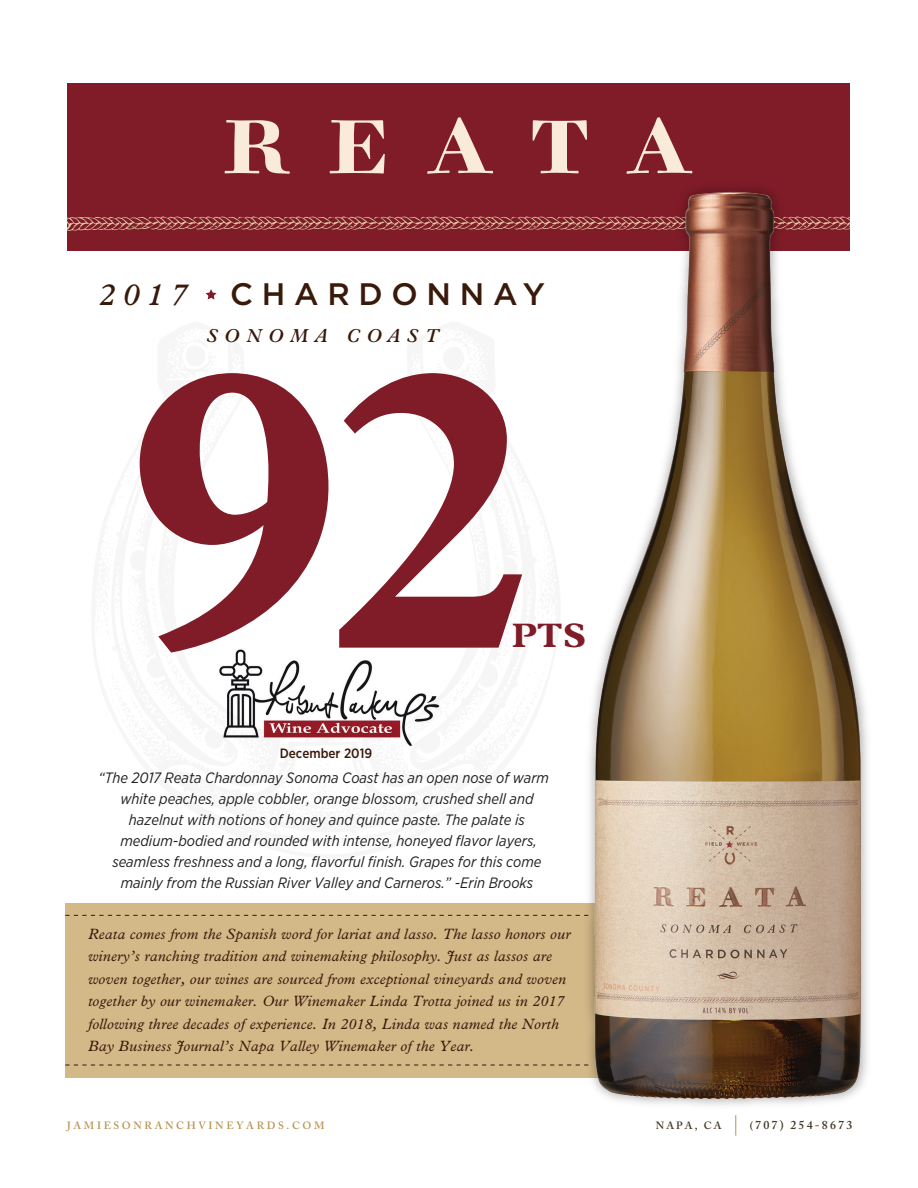
<style>
.page{position:relative;width:918px;height:1188px;background:#fff}
.page>*{position:absolute;margin:0;border:0;box-sizing:border-box;transform-origin:0 0}
.t1{font:700 414px "Plantin";color:#7f1c28}
.t2{font:700 34.2px "Plantin";color:#7f1c28}
.t3{font:500 31.05px "Gotham";letter-spacing:.28em;color:#38190a}
.t4{font:italic 600 31.05px "Plantin";color:#38190a}
.t5{font:italic 600 18.9px "Plantin";letter-spacing:.36em;color:#38190a}
.t6{font:italic 15px/22.5px "Plantin";letter-spacing:.015em;color:#38190a}
.t7{font:italic 15px "Gotham Narrow";color:#231f20}
.t8{font:500 13.5px "Gotham Narrow";color:#38190a}
.t9{font:600 12px "Adobe Caslon";letter-spacing:.18em;color:#443525}
.t10{font:600 10.5px "Adobe Caslon";letter-spacing:.25em;color:#b89451}
.t11{font:600 10.5px "Adobe Caslon";letter-spacing:.2em;color:#443525}
.s1{font-size:10.5px}
</style>
<div class="page">
<div style="left:65px;top:904px;width:730px;height:174px;background:#d3b888"></div>
<svg style="left:65px;top:915px;width:515px;height:1px"></svg>
<svg style="left:65px;top:1065px;width:515px;height:1px"></svg>
<div style="left:67px;top:84px;width:783px;height:167px;background:#7f1c28"></div>
<svg style="left:67px;top:216px;width:513px;height:15px"></svg>
<svg style="left:225px;top:120px;width:65px;height:54px"></svg>
<svg style="left:330px;top:120px;width:55px;height:54px"></svg>
<svg style="left:427px;top:117px;width:66px;height:57px"></svg>
<svg style="left:533px;top:120px;width:54px;height:53px"></svg>
<svg style="left:627px;top:117px;width:65px;height:57px"></svg>
<img style="left:219px;top:649px;width:221px;height:99px">
<svg style="left:206px;top:289px;width:11px;height:11px"></svg>
<svg style="left:735px;top:1115px;width:1px;height:21px"></svg>
<img style="left:580px;top:188px;width:287px;height:917px">
<img style="left:591px;top:189px;width:274px;height:911px">
<h3 class="t4" style="left:98px;top:277px;width:91px">2017</h3>
<h3 class="t3" style="left:230px;top:277px;width:317px">CHARDONNAY</h3>
<p class="t5" style="left:206px;top:325px;width:234px">SONOMA COAST</p>
<h1 class="t1" style="left:127px;top:261px;width:416px">92</h1>
<h2 class="t2" style="left:512px;top:615px;width:75px">PTS</h2>
<p class="t8" style="left:280px;top:745px;width:94px">December 2019</p>
<p class="t7" style="left:99px;top:768px;width:452px">“The 2017 Reata Chardonnay Sonoma Coast has an open nose of warm</p>
<p class="t7" style="left:120px;top:789px;width:415px">white peaches, apple cobbler, orange blossom, crushed shell and</p>
<p class="t7" style="left:129px;top:810px;width:397px">hazelnut with notions of honey and quince paste. The palate is</p>
<p class="t7" style="left:120px;top:831px;width:418px">medium-bodied and rounded with intense, honeyed flavor layers,</p>
<p class="t7" style="left:112px;top:852px;width:431px">seamless freshness and a long, flavorful finish. Grapes for this come</p>
<p class="t7" style="left:121px;top:873px;width:414px">mainly from the Russian River Valley and Carneros.” -Erin Brooks</p>
<p class="t6" style="left:88px;top:922px;width:484px">Reata comes from the Spanish word for lariat and lasso. The lasso honors our winery’s ranching tradition and winemaking philosophy. Just as lassos are woven together, our wines are sourced from exceptional vineyards and woven together by our winemaker. Our Winemaker Linda Trotta joined us in 2017 following three decades of experience. In 2018, Linda was named the North Bay Business Journal’s Napa Valley Winemaker of the Year.</p>
<p class="t10" style="left:67px;top:1119px;width:259px">JAMIESONRANCHVINEYARDS.COM</p>
<p class="t11" style="left:656px;top:1119px;width:67px">NAPA, CA</p>
<p class="t9" style="left:750px;top:1118px;width:104px"><span class="s1">(</span>707) 254-8673</p>
</div>
